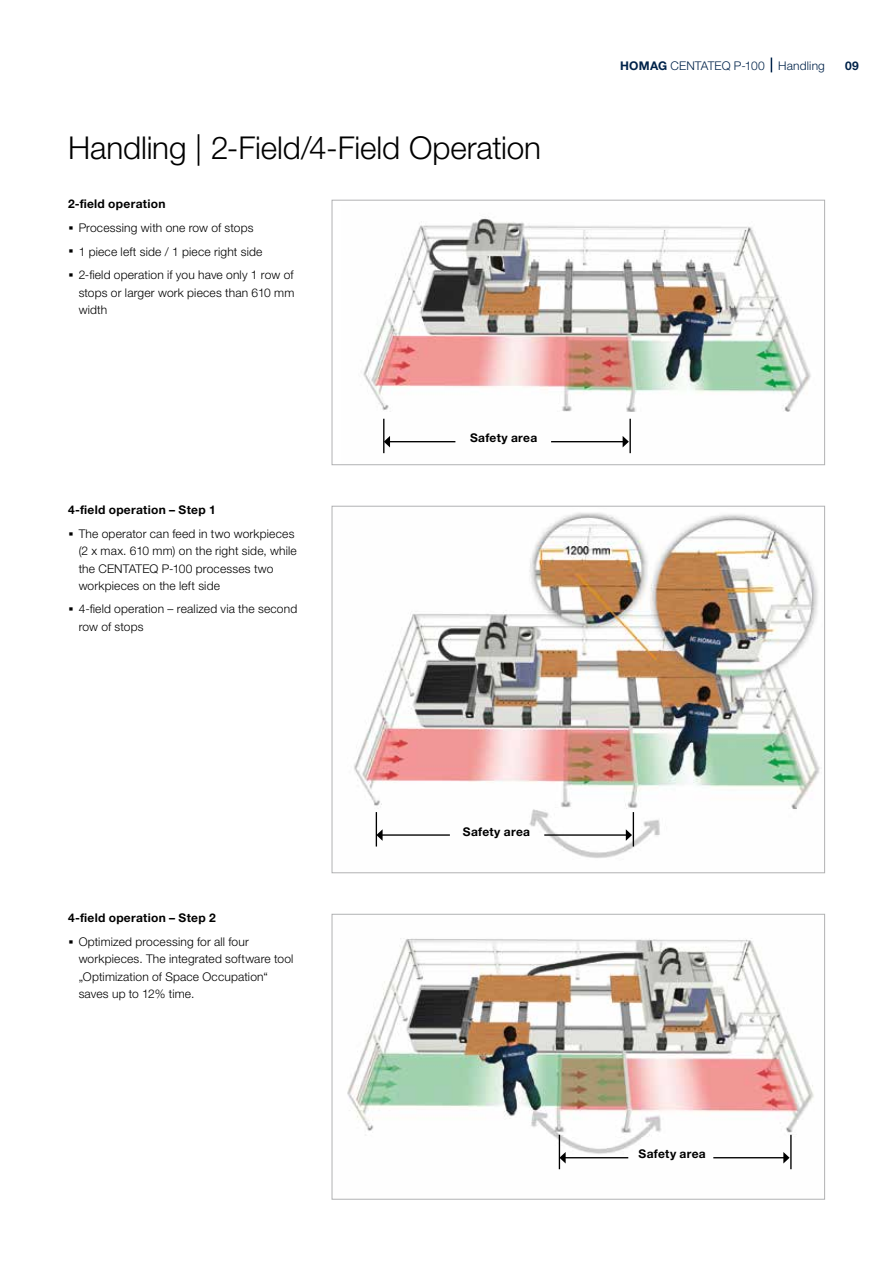
<style>
.page{position:relative;width:893px;height:1263px;background:#fff}
.page>*{position:absolute;margin:0;border:0;box-sizing:border-box;transform-origin:0 0}
.t1{font:300 31.5px "Helvetica Neue LTW1 G";letter-spacing:-.005em;color:#000}
.t2{font:300 12px/17.2px "Helvetica Neue LTW1 G";letter-spacing:.015em;color:#000}
.t3{font:700 12px "Helvetica Neue LTW1 G";letter-spacing:.025em;color:#000}
.t4{font:300 12px "Helvetica Neue LTW1 G";letter-spacing:.015em;color:#00234a}
.t5{font:700 12px "Helvetica Neue LTW1 G";color:#00234a}
.s1{font-weight:700}
.s2{font-weight:700;font-size:21px}
</style>
<div class="page">
<img style="left:354px;top:512px;width:466px;height:346px">
<img style="left:347px;top:938px;width:467px;height:232px">
<div style="left:332px;top:914px;width:493px;height:286px;border:1px solid #b1b2b3"></div>
<img style="left:363px;top:218px;width:448px;height:236px">
<div style="left:332px;top:200px;width:493px;height:265px;border:1px solid #b1b2b3"></div>
<svg style="left:771px;top:58px;width:1px;height:14px"></svg>
<hr style="left:383px;top:419px;width:1px;height:34px;background:#000">
<hr style="left:376px;top:812px;width:1px;height:34px;background:#000">
<hr style="left:559px;top:1135px;width:1px;height:34px;background:#000">
<hr style="left:629px;top:419px;width:2px;height:34px;background:#000">
<hr style="left:633px;top:812px;width:1px;height:34px;background:#000">
<hr style="left:790px;top:1135px;width:2px;height:34px;background:#000">
<hr style="left:389px;top:441px;width:66px;height:1px;background:#000">
<svg style="left:384px;top:436px;width:6px;height:11px"></svg>
<hr style="left:382px;top:834px;width:68px;height:2px;background:#000">
<svg style="left:377px;top:829px;width:6px;height:12px"></svg>
<hr style="left:565px;top:1157px;width:63px;height:1px;background:#000">
<svg style="left:560px;top:1152px;width:6px;height:11px"></svg>
<hr style="left:551px;top:441px;width:72px;height:1px;background:#000">
<svg style="left:623px;top:436px;width:6px;height:11px"></svg>
<hr style="left:544px;top:834px;width:82px;height:2px;background:#000">
<svg style="left:626px;top:829px;width:6px;height:12px"></svg>
<hr style="left:713px;top:1157px;width:71px;height:1px;background:#000">
<svg style="left:783px;top:1152px;width:7px;height:11px"></svg>
<h1 class="t1" style="left:68px;top:129px;width:475px">Handling | 2-Field/4-Field Operation</h1>
<p class="t2" style="left:68px;top:192px;width:227px;line-height:23.7px"><span class="s1">2-field operation<br></span><span class="s2">·</span> Processing with one row of stops<br><span class="s2">·</span> 1 piece left side / 1 piece right side<br><span class="s2">·</span> 2-field operation if you have only 1 row of</p>
<p class="t2" style="left:79px;top:284px;width:217px">stops or larger work pieces than 610 mm width</p>
<p class="t2" style="left:68px;top:498px;width:228px;line-height:23.7px"><span class="s1">4-field operation – Step 1<br></span><span class="s2">·</span> The operator can feed in two workpieces</p>
<p class="t2" style="left:79px;top:542px;width:220px">(2 x max. 610 mm) on the right side, while the CENTATEQ P-100 processes two workpieces on the left side</p>
<p class="t2" style="left:79px;top:600px;width:220px;text-indent:-11px"><span class="s2">·</span> 4-field operation – realized via the second row of stops</p>
<p class="t2" style="left:68px;top:906px;width:182px;line-height:23.7px"><span class="s1">4-field operation – Step 2<br></span><span class="s2">·</span> Optimized processing for all four</p>
<p class="t2" style="left:79px;top:950px;width:216px">workpieces. The integrated software tool „Optimization of Space Occupation“ saves up to 12% time.</p>
<p class="t3" style="left:470px;top:431px;width:69px">Safety area</p>
<p class="t3" style="left:463px;top:824px;width:69px">Safety area</p>
<p class="t4" style="left:620px;top:58px;width:206px"><span class="s1">HOMAG</span> CENTATEQ P-100 Handling</p>
<p class="t5" style="left:845px;top:58px;width:15px">09</p>
<p class="t3" style="left:639px;top:1147px;width:69px">Safety area</p>
</div>
